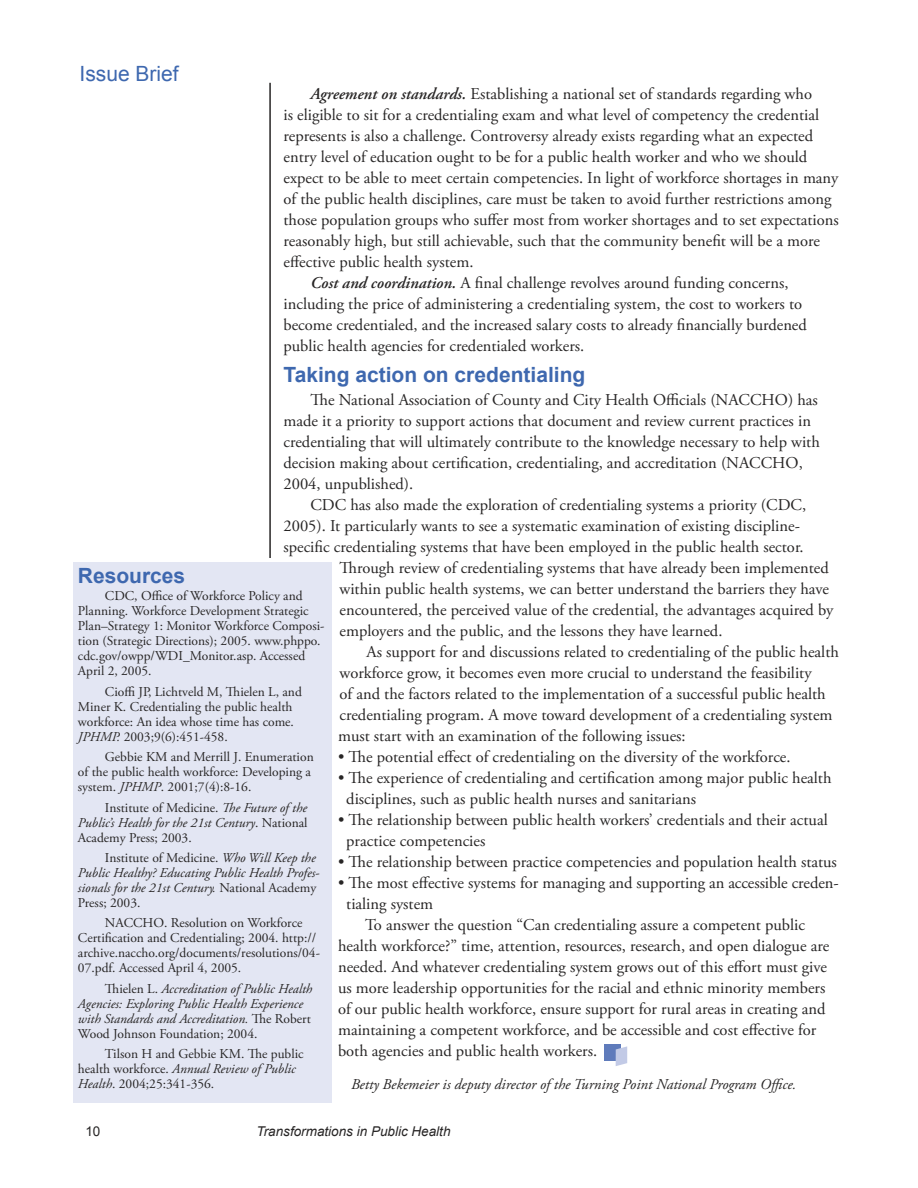
<style>
.page{position:relative;width:918px;height:1188px;background:#fff}
.page>*{position:absolute;margin:0;border:0;box-sizing:border-box;transform-origin:0 0}
.Small_Bold_Head{font:700 21px "Arial";color:#3e68af}
.Thin_Head{font:21px "Arial";color:#3e68af}
.Body_Text{font:16.5px/21px "Adobe Garamond Pro";color:#272525}
.Author{font:italic 15px "Adobe Garamond Pro";color:#272525}
.Small_Body_Text{font:13.5px/15px "Adobe Garamond Pro";color:#272525}
.Small_Body_Text-2{font:italic 13.5px/15px "Adobe Garamond Pro";color:#272525}
.t1{font:italic 13.5px "Arial";color:#272525}
.t2{font:13.5px "Arial";color:#272525}
.s1{font-weight:600;font-style:italic}
.s2{font-style:italic}
.s3{font-style:normal}
</style>
<div class="page">
<hr style="left:269px;top:83px;width:2px;height:1019px;background:#272525">
<div style="left:242px;top:558px;width:38px;height:15px;background:#fff"></div>
<div style="left:604px;top:1044px;width:17px;height:17px;background:#5f7bbb"></div>
<svg style="left:616px;top:1046px;width:11px;height:20px"></svg>
<div style="left:73px;top:562px;width:259px;height:541px;background:#e3e6f3"></div>
<p class="Thin_Head" style="left:80px;top:60px;width:101px">Issue Brief</p>
<p class="Body_Text" style="left:284px;top:84px;width:557px;text-indent:27px"><span class="s1">Agreement on standards.</span> Establishing a national set of standards regarding who<br>is eligible to sit for a credentialing exam and what level of competency the credential represents is also a challenge. Controversy already exists regarding what an expected entry level of education ought to be for a public health worker and who we should expect to be able to meet certain competencies. In light of workforce shortages in many of the public health disciplines, care must be taken to avoid further restrictions among those population groups who suffer most from worker shortages and to set expectations reasonably high, but still achievable, such that the community benefit will be a more effective public health system.</p>
<p class="Body_Text" style="left:284px;top:273px;width:525px;text-indent:27px"><span class="s1">Cost and coordination.</span> A final challenge revolves around funding concerns, including the price of administering a credentialing system, the cost to workers to become credentialed, and the increased salary costs to already financially burdened public health agencies for credentialed workers.</p>
<p class="Small_Bold_Head" style="left:284px;top:360px;width:303px">Taking action on credentialing</p>
<p class="Body_Text" style="left:284px;top:390px;width:538px;text-indent:27px">The National Association of County and City Health Officials (NACCHO) has made it a priority to support actions that document and review current practices in credentialing that will ultimately contribute to the knowledge necessary to help with decision making about certification, credentialing, and accreditation (NACCHO, 2004, unpublished).</p>
<p class="Body_Text" style="left:311px;top:495px;width:497px">CDC has also made the exploration of credentialing systems a priority (CDC,</p>
<p class="Body_Text" style="left:284px;top:516px;width:518px">2005). It particularly wants to see a systematic examination of existing discipline-</p>
<p class="Body_Text" style="left:284px;top:537px;width:522px">specific credentialing systems that have been employed in the public health sector.</p>
<p class="Body_Text" style="left:340px;top:558px;width:491px">Through review of credentialing systems that have already been implemented</p>
<p class="Body_Text" style="left:340px;top:579px;width:491px">within public health systems, we can better understand the barriers they have</p>
<p class="Body_Text" style="left:340px;top:600px;width:495px">encountered, the perceived value of the credential, the advantages acquired by</p>
<p class="Body_Text" style="left:340px;top:621px;width:384px">employers and the public, and the lessons they have learned.</p>
<p class="Body_Text" style="left:338px;top:642px;width:502px;text-indent:28px">As support for and discussions related to credentialing of the public health workforce grow, it becomes even more crucial to understand the feasibility<br>of and the factors related to the implementation of a successful public health credentialing program. A move toward development of a credentialing system must start with an examination of the following issues:</p>
<p class="Body_Text" style="left:338px;top:747px;width:454px">• The potential effect of credentialing on the diversity of the workforce.</p>
<p class="Body_Text" style="left:346px;top:768px;width:487px;text-indent:-8px">• The experience of credentialing and certification among major public health disciplines, such as public health nurses and sanitarians</p>
<p class="Body_Text" style="left:346px;top:810px;width:483px;text-indent:-8px">• The relationship between public health workers’ credentials and their actual practice competencies</p>
<p class="Body_Text" style="left:338px;top:852px;width:500px">• The relationship between practice competencies and population health status</p>
<p class="Body_Text" style="left:346px;top:873px;width:494px;text-indent:-8px">• The most effective systems for managing and supporting an accessible creden&shy;tialing system</p>
<p class="Body_Text" style="left:338px;top:915px;width:493px;text-indent:27px">To answer the question “Can credentialing assure a competent public health workforce?” time, attention, resources, research, and open dialogue are needed. And whatever credentialing system grows out of this effort must give us more leadership opportunities for the racial and ethnic minority members of our public health workforce, ensure support for rural areas in creating and maintaining a competent workforce, and be accessible and cost effective for both agencies and public health workers.</p>
<p class="Small_Bold_Head" style="left:78px;top:562px;width:109px">Resources</p>
<p class="Small_Body_Text" style="left:78px;top:589px;width:248px;text-indent:27px">CDC, Office of Workforce Policy and Planning. Workforce Development Strategic Plan–Strategy 1: Monitor Workforce Composi&shy;tion (Strategic Directions); 2005. www.phppo. cdc.gov/owpp/WDI_Monitor.asp. Accessed April 2, 2005.</p>
<p class="Small_Body_Text" style="left:78px;top:684px;width:225px;text-indent:27px">Cioffi JP, Lichtveld M, Thielen L, and Miner K. Credentialing the public health workforce: An idea whose time has come.<br><span class="s2">JPHMP.</span> 2003;9(6):451-458.</p>
<p class="Small_Body_Text" style="left:78px;top:750px;width:237px;text-indent:27px">Gebbie KM and Merrill J. Enumeration of the public health workforce: Developing a system. <span class="s2">JPHMP</span>. 2001;7(4):8-16.</p>
<p class="Small_Body_Text" style="left:78px;top:800px;width:231px;text-align:justify;text-indent:27px">Institute of Medicine. <span class="s2">The Future of the Public’s Health for the 21st Century</span>. National Academy Press; 2003.</p>
<p class="Small_Body_Text-2" style="left:78px;top:851px;width:243px;text-indent:27px"><span class="s3">Institute of Medicine.</span> Who Will Keep the Public Healthy? Educating Public Health Profes&shy;sionals for the 21st Century. <span class="s3">National Academy Press; 2003.</span></p>
<p class="Small_Body_Text" style="left:78px;top:916px;width:244px;text-indent:27px">NACCHO. Resolution on Workforce Certification and Credentialing; 2004. http:// archive.naccho.org/documents/resolutions/04- 07.pdf. Accessed April 4, 2005.</p>
<p class="Small_Body_Text-2" style="left:78px;top:981px;width:236px;text-indent:27px"><span class="s3">Thielen L.</span> Accreditation of Public Health Agencies: Exploring Public Health Experience with Standards and Accreditation. <span class="s3">The Robert Wood Johnson Foundation; 2004.</span></p>
<p class="Small_Body_Text" style="left:78px;top:1047px;width:227px;text-indent:27px">Tilson H and Gebbie KM. The public health workforce. <span class="s2">Annual Review of Public<br>Health</span>. 2004;25:341-356.</p>
<p class="Author" style="left:351px;top:1076px;width:447px">Betty Bekemeier is deputy director of the Turning Point National Program Office.</p>
<p class="t2" style="left:85px;top:1123px;width:17px">10</p>
<p class="t1" style="left:256px;top:1123px;width:196px">Transformations in Public Health</p>
</div>
